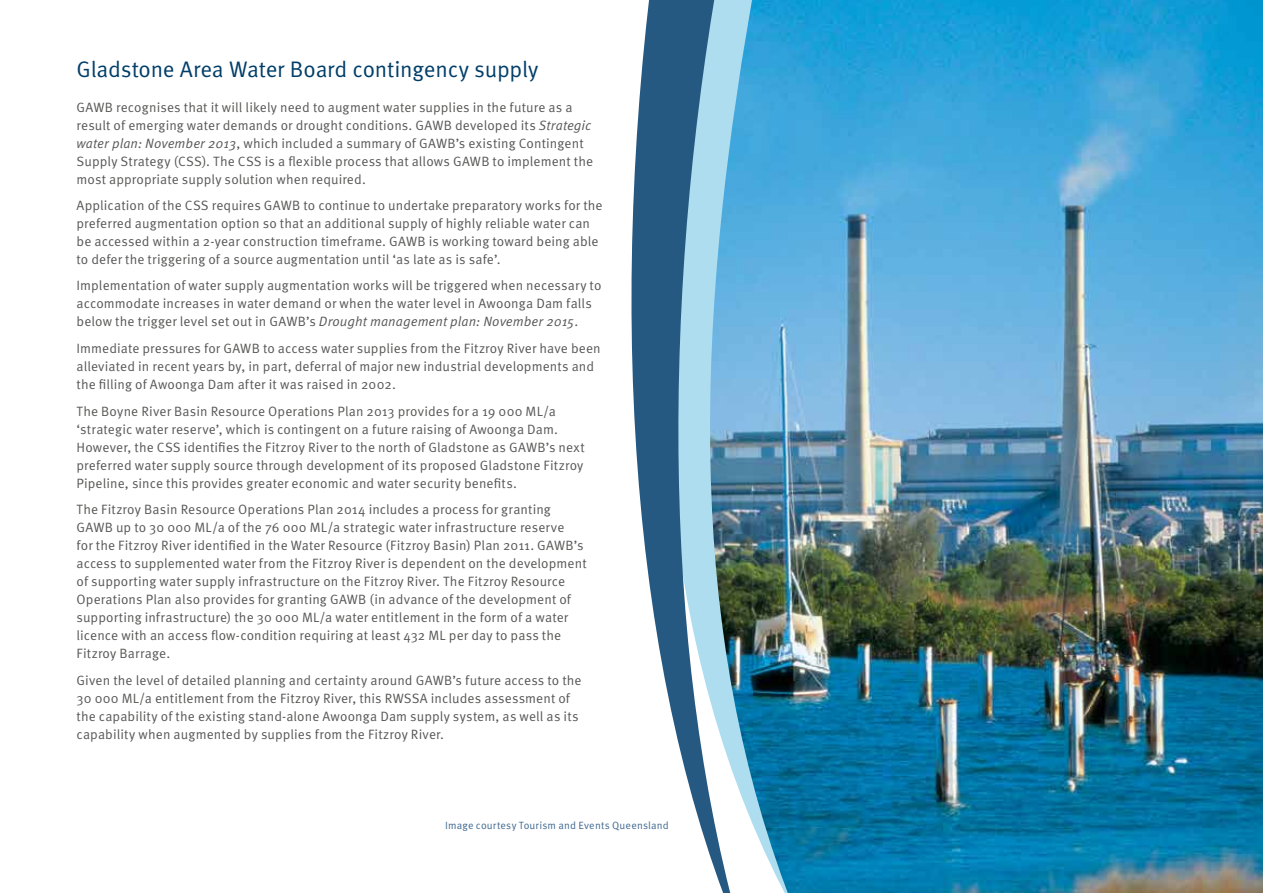
<style>
.page{position:relative;width:1263px;height:893px;background:#fff}
.page>*{position:absolute;margin:0;border:0;box-sizing:border-box;transform-origin:0 0}
.t1{font:22.5px "Meta OT";letter-spacing:-.01em;color:#003e69}
.t2{font:13.5px/18px "Meta OT";letter-spacing:.01em;color:#575756}
.t3{font:10.5px "Meta OT";letter-spacing:.015em;color:#416990}
.s1{font-style:italic}
</style>
<div class="page">
<img style="left:796px;top:0;width:467px;height:893px">
<img style="left:745px;top:0;width:51px;height:893px">
<svg style="left:631px;top:0;width:114px;height:893px"></svg>
<h1 class="t1" style="left:77px;top:55px;width:463px">Gladstone Area Water Board contingency supply</h1>
<p class="t2" style="left:77px;top:98px;width:518px">GAWB recognises that it will likely need to augment water supplies in the future as a result of emerging water demands or drought conditions. GAWB developed its <span class="s1">Strategic water plan: November 2013</span>, which included a summary of GAWB’s existing Contingent Supply Strategy (CSS). The CSS is a flexible process that allows GAWB to implement the most appropriate supply solution when required.</p>
<p class="t2" style="left:77px;top:196px;width:528px">Application of the CSS requires GAWB to continue to undertake preparatory works for the preferred augmentation option so that an additional supply of highly reliable water can be accessed within a 2-year construction timeframe. GAWB is working toward being able to defer the triggering of a source augmentation until ‘as late as is safe’.</p>
<p class="t2" style="left:77px;top:277px;width:526px">Implementation of water supply augmentation works will be triggered when necessary to accommodate increases in water demand or when the water level in Awoonga Dam falls below the trigger level set out in GAWB’s <span class="s1">Drought management plan: November 2015</span>.</p>
<p class="t2" style="left:77px;top:340px;width:526px">Immediate pressures for GAWB to access water supplies from the Fitzroy River have been alleviated in recent years by, in part, deferral of major new industrial developments and the filling of Awoonga Dam after it was raised in 2002.</p>
<p class="t2" style="left:77px;top:402px;width:510px">The Boyne River Basin Resource Operations Plan 2013 provides for a 19 000 ML/a ‘strategic water reserve’, which is contingent on a future raising of Awoonga Dam.<br>However, the CSS identifies the Fitzroy River to the north of Gladstone as GAWB’s next preferred water supply source through development of its proposed Gladstone Fitzroy Pipeline, since this provides greater economic and water security benefits.</p>
<p class="t2" style="left:77px;top:500px;width:512px">The Fitzroy Basin Resource Operations Plan 2014 includes a process for granting GAWB up to 30 000 ML/a of the 76 000 ML/a strategic water infrastructure reserve<br>for the Fitzroy River identified in the Water Resource (Fitzroy Basin) Plan 2011. GAWB’s access to supplemented water from the Fitzroy River is dependent on the development of supporting water supply infrastructure on the Fitzroy River. The Fitzroy Resource Operations Plan also provides for granting GAWB (in advance of the development of supporting infrastructure) the 30 000 ML/a water entitlement in the form of a water licence with an access flow-condition requiring at least 432 ML per day to pass the Fitzroy Barrage.</p>
<p class="t2" style="left:77px;top:671px;width:507px">Given the level of detailed planning and certainty around GAWB’s future access to the 30 000 ML/a entitlement from the Fitzroy River, this RWSSA includes assessment of the capability of the existing stand-alone Awoonga Dam supply system, as well as its capability when augmented by supplies from the Fitzroy River.</p>
<p class="t3" style="left:445px;top:819px;width:225px">Image courtesy Tourism and Events Queensland</p>
</div>
